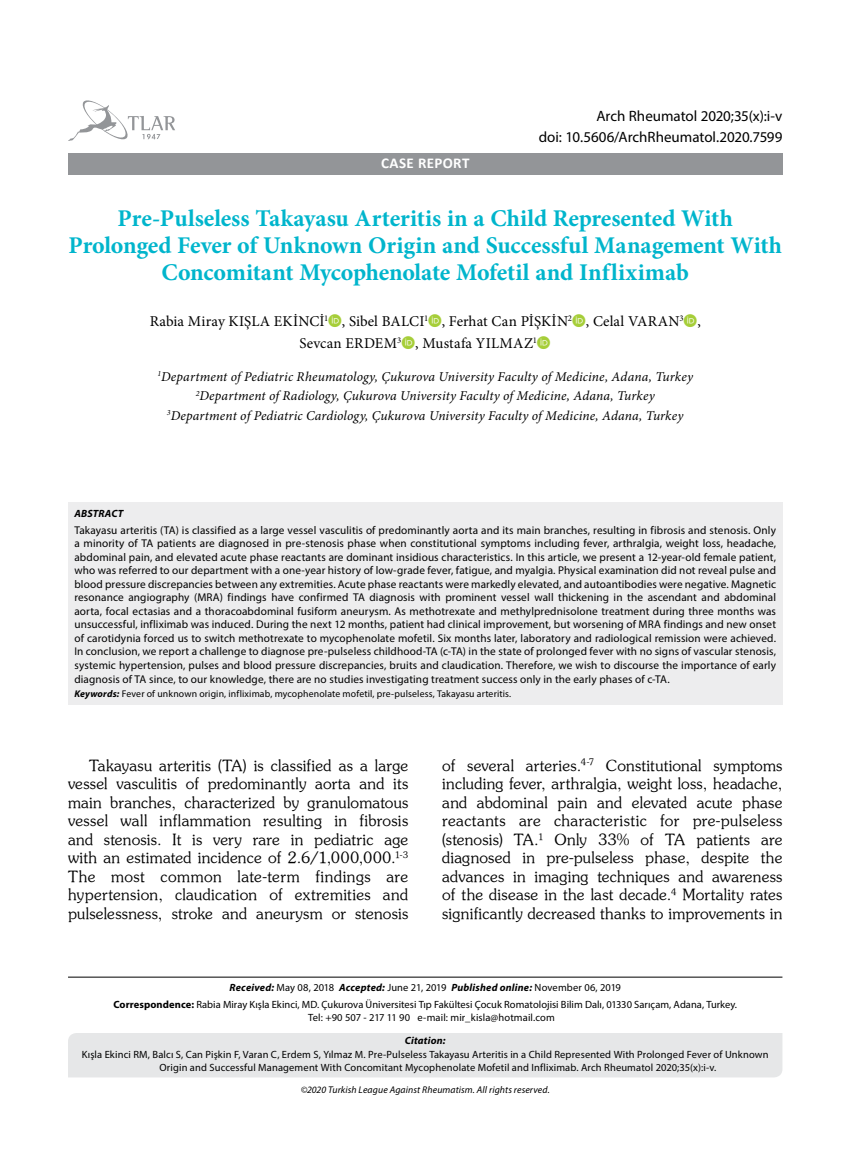
<style>
.page{position:relative;width:859px;height:1170px;background:#fff}
.page>*{position:absolute;margin:0;border:0;box-sizing:border-box;transform-origin:0 0}
.t1{font:700 24px/27px "Minion Pro";letter-spacing:-.005em;color:#00b5cc;text-align:center}
.t2{font:15.45px/18.6px "Souvenir Turk";letter-spacing:.015em;color:#000;text-align:justify}
.t3{font:15px/22.5px "Minion Pro";letter-spacing:.01em;color:#000}
.t4{font:15px "Myriad Pro";color:#000}
.t5{font:700 15px "Calibri";letter-spacing:.025em;color:#fff}
.t6{font:italic 13.5px/19.5px "Minion Pro";letter-spacing:.01em;color:#000;text-align:center}
.t7{font:11.25px/13.5px "Myriad Pro";letter-spacing:.01em;color:#000;text-align:justify}
.t8{font:10.5px/16.8px "Myriad Pro";letter-spacing:.01em;color:#000;text-align:center}
.t9{font:italic 700 10.5px "Myriad Pro";letter-spacing:.02em;color:#000}
.t10{font:9.75px "Myriad Pro";letter-spacing:.015em;color:#000}
.t11{font:italic 9.75px "Myriad Pro";letter-spacing:.01em;color:#000}
.s1{font-weight:700;font-style:italic}
.s2{font-weight:700}
</style>
<div class="page">
<svg style="left:68px;top:100px;width:107px;height:41px"></svg>
<div style="left:68px;top:153px;width:714px;height:21px;background:#939598"></div>
<div style="left:68px;top:502px;width:714px;height:203px;background:#ededee"></div>
<hr style="left:68px;top:976px;width:714px;height:1px;background:#000">
<div style="left:68px;top:1033px;width:714px;height:44px;background:#e6e7e8"></div>
<h3 class="t4" style="left:596px;top:107px;width:187px">Arch Rheumatol 2020;35(x):i-v</h3>
<h3 class="t5" style="left:381px;top:153px;width:90px">CASE REPORT</h3>
<h3 class="t4" style="left:539px;top:127px;width:245px">doi: 10.5606/ArchRheumatol.2020.7599</h3>
<h1 class="t1" style="left:68px;top:204px;width:715px">Pre-Pulseless Takayasu Arteritis in a Child Represented With<br>Prolonged Fever of Unknown Origin and Successful Management With<br>Concomitant Mycophenolate Mofetil and Infliximab</h1>
<h3 class="t3" style="left:299px;top:309px;width:403px;text-indent:-150px">Rabia Miray KIŞLA EKİNCİ<sup>1</sup> , Sibel BALCI<sup>1</sup> , Ferhat Can PİŞKİN<sup>2</sup> , Celal VARAN<sup>3</sup> ,<br>Sevcan ERDEM<sup>3</sup> , Mustafa YILMAZ<sup>1</sup></h3>
<p class="t6" style="left:157px;top:367px;width:537px"><sup>1</sup>Department of Pediatric Rheumatology, Çukurova University Faculty of Medicine, Adana, Turkey<br><sup>2</sup>Department of Radiology, Çukurova University Faculty of Medicine, Adana, Turkey<br><sup>3</sup>Department of Pediatric Cardiology, Çukurova University Faculty of Medicine, Adana, Turkey</p>
<p class="t9" style="left:74px;top:507px;width:50px">ABSTRACT</p>
<p class="t7" style="left:74px;top:523px;width:703px">Takayasu arteritis (TA) is classified as a large vessel vasculitis of predominantly aorta and its main branches, resulting in fibrosis and stenosis. Only a minority of TA patients are diagnosed in pre-stenosis phase when constitutional symptoms including fever, arthralgia, weight loss, headache, abdominal pain, and elevated acute phase reactants are dominant insidious characteristics. In this article, we present a 12-year-old female patient, who was referred to our department with a one-year history of low-grade fever, fatigue, and myalgia. Physical examination did not reveal pulse and blood pressure discrepancies between any extremities. Acute phase reactants were markedly elevated, and autoantibodies were negative. Magnetic resonance angiography (MRA) findings have confirmed TA diagnosis with prominent vessel wall thickening in the ascendant and abdominal aorta, focal ectasias and a thoracoabdominal fusiform aneurysm. As methotrexate and methylprednisolone treatment during three months was unsuccessful, infliximab was induced. During the next 12 months, patient had clinical improvement, but worsening of MRA findings and new onset of carotidynia forced us to switch methotrexate to mycophenolate mofetil. Six months later, laboratory and radiological remission were achieved.<br>In conclusion, we report a challenge to diagnose pre-pulseless childhood-TA (c-TA) in the state of prolonged fever with no signs of vascular stenosis, systemic hypertension, pulses and blood pressure discrepancies, bruits and claudication. Therefore, we wish to discourse the importance of early diagnosis of TA since, to our knowledge, there are no studies investigating treatment success only in the early phases of c-TA.</p>
<p class="t10" style="left:74px;top:687px;width:438px"><span class="s1">Keywords:</span> Fever of unknown origin, infliximab, mycophenolate mofetil, pre-pulseless, Takayasu arteritis.</p>
<p class="t2" style="left:68px;top:755px;width:342px;text-indent:21px">Takayasu arteritis (TA) is classified as a large vessel vasculitis of predominantly aorta and its main branches, characterized by granulomatous vessel wall inflammation resulting in fibrosis and stenosis. It is very rare in pediatric age with an estimated incidence of 2.6/1,000,000.<sup>1-3<br></sup>The most common late-term findings are hypertension, claudication of extremities and pulselessness, stroke and aneurysm or stenosis</p>
<p class="t2" style="left:442px;top:755px;width:342px">of several arteries.<sup>4-7</sup> Constitutional symptoms including fever, arthralgia, weight loss, headache, and abdominal pain and elevated acute phase reactants are characteristic for pre-pulseless (stenosis) TA.<sup>1</sup> Only 33% of TA patients are diagnosed in pre-pulseless phase, despite the advances in imaging techniques and awareness of the disease in the last decade.<sup>4</sup> Mortality rates significantly decreased thanks to improvements in</p>
<p class="t8" style="left:113px;top:979px;width:625px"><span class="s1">Received:</span> May 08, 2018 <span class="s1">Accepted:</span> June 21, 2019 <span class="s1">Published online:</span> November 06, 2019<br><span class="s2">Correspondence:</span> Rabia Miray Kışla Ekinci, MD. Çukurova Üniversitesi Tıp Fakültesi Çocuk Romatolojisi Bilim Dalı, 01330 Sarıçam, Adana, Turkey.</p>
<p class="t8" style="left:308px;top:1008px;width:248px">Tel: +90 507 - 217 11 90 e-mail: mir_kisla@hotmail.com</p>
<p class="t9" style="left:405px;top:1033px;width:42px">Citation:</p>
<p class="t8" style="left:160px;top:1048px;width:610px;line-height:12.6px;text-align:left;text-indent:-78px">Kışla Ekinci RM, Balcı S, Can Pişkin F, Varan C, Erdem S, Yılmaz M. Pre-Pulseless Takayasu Arteritis in a Child Represented With Prolonged Fever of Unknown<br>Origin and Successful Management With Concomitant Mycophenolate Mofetil and Infliximab. Arch Rheumatol 2020;35(x):i-v.</p>
<p class="t11" style="left:301px;top:1083px;width:251px">©2020 Turkish League Against Rheumatism. All rights reserved.</p>
</div>
